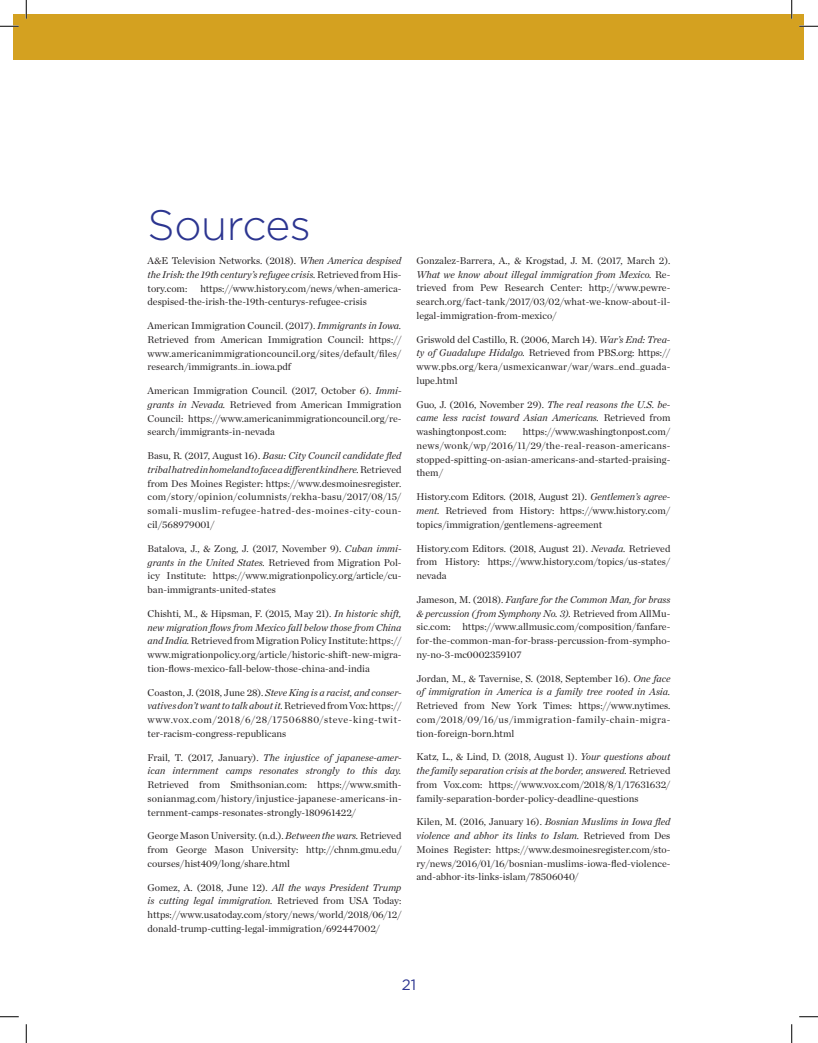
<style>
.page{position:relative;width:818px;height:1043px;background:#fff}
.page>*{position:absolute;margin:0;border:0;box-sizing:border-box;transform-origin:0 0}
.t1{font:300 42.5px "Gotham";letter-spacing:-.01em;color:#2c3590}
.t2{font:15px "Gotham";color:#2c3590}
.t3{font:10px/13.8px "Chronicle Deck";color:#231f20;text-align:justify}
.t4{font:italic 10px/13.8px "Chronicle Deck";color:#231f20;text-align:justify}
.s1{font-style:normal}
.s2{font-style:italic}
</style>
<div class="page">
<div style="left:14px;top:14px;width:12px;height:45px;background:#d4a120"></div>
<div style="left:26px;top:14px;width:778px;height:45px;background:#d4a120"></div>
<svg style="left:0;top:25px;width:19px;height:2px"></svg>
<svg style="left:799px;top:25px;width:19px;height:2px"></svg>
<svg style="left:0;top:1016px;width:19px;height:1px"></svg>
<svg style="left:799px;top:1016px;width:19px;height:1px"></svg>
<svg style="left:25px;top:0;width:2px;height:19px"></svg>
<svg style="left:25px;top:1024px;width:2px;height:18px"></svg>
<svg style="left:790px;top:0;width:2px;height:19px"></svg>
<svg style="left:791px;top:1024px;width:1px;height:18px"></svg>
<h1 class="t1" style="left:148px;top:198px;width:165px">Sources</h1>
<p class="t4" style="left:148px;top:253px;width:255px"><span class="s1">A&amp;E Television Networks. (2018).</span> When America despised the Irish: the 19th century’s refugee crisis. <span class="s1">Retrieved from His&shy;tory.com:</span></p>
<p class="t3" style="left:148px;top:281px;width:255px;text-indent:53px">https://www.history.com/news/when-america&shy;despised-the-irish-the-19th-centurys-refugee-crisis</p>
<p class="t3" style="left:148px;top:318px;width:255px">American Immigration Council. (2017). <span class="s2">Immigrants in Iowa.<br></span>Retrieved from American Immigration Council: https:// www.americanimmigrationcouncil.org/sites/default/files/ research/immigrants_in_iowa.pdf</p>
<p class="t3" style="left:148px;top:383px;width:255px">American Immigration Council. (2017, October 6). <span class="s2">Immi&shy;grants in Nevada.</span> Retrieved from American Immigration Council: https://www.americanimmigrationcouncil.org/re&shy;search/immigrants-in-nevada</p>
<p class="t3" style="left:148px;top:448px;width:255px">Basu, R. (2017, August 16). <span class="s2">Basu: City Council candidate fled tribal hatred in homeland to face a different kind here.</span> Retrieved from Des Moines Register: https://www.desmoinesregister. com/story/opinion/columnists/rekha-basu/2017/08/15/ somali-muslim-refugee-hatred-des-moines-city-coun&shy;cil/568979001/</p>
<p class="t3" style="left:148px;top:541px;width:255px">Batalova, J., &amp; Zong, J. (2017, November 9). <span class="s2">Cuban immi&shy;grants in the United States.</span> Retrieved from Migration Pol&shy;icy Institute: https://www.migrationpolicy.org/article/cu&shy;ban-immigrants-united-states</p>
<p class="t3" style="left:148px;top:606px;width:255px">Chishti, M., &amp; Hipsman, F. (2015, May 21). <span class="s2">In historic shift, new migration flows from Mexico fall below those from China and India.</span> Retrieved from Migration Policy Institute: https:// www.migrationpolicy.org/article/historic-shift-new-migra&shy;tion-flows-mexico-fall-below-those-china-and-india</p>
<p class="t3" style="left:148px;top:684px;width:255px">Coaston, J. (2018, June 28). <span class="s2">Steve King is a racist, and conser&shy;vatives don’t want to talk about it.</span> Retrieved from Vox: https:// www.vox.com/2018/6/28/17506880/steve-king-twit&shy;ter-racism-congress-republicans</p>
<p class="t4" style="left:148px;top:749px;width:255px"><span class="s1">Frail, T. (2017, January).</span> The injustice of japanese-amer&shy;ican internment camps resonates strongly to this day.</p>
<p class="t3" style="left:148px;top:777px;width:255px">Retrieved from Smithsonian.com: https://www.smith&shy;sonianmag.com/history/injustice-japanese-americans-in&shy;ternment-camps-resonates-strongly-180961422/</p>
<p class="t3" style="left:147px;top:828px;width:255px">George Mason University. (n.d.). <span class="s2">Between the wars.</span> Retrieved from George Mason University: http://chnm.gmu.edu/ courses/hist409/long/share.html</p>
<p class="t3" style="left:147px;top:879px;width:255px">Gomez, A. (2018, June 12). <span class="s2">All the ways President Trump is cutting legal immigration.</span> Retrieved from USA Today: https://www.usatoday.com/story/news/world/2018/06/12/ donald-trump-cutting-legal-immigration/692447002/</p>
<p class="t3" style="left:416px;top:253px;width:255px">Gonzalez-Barrera, A., &amp; Krogstad, J. M. (2017, March 2).<br><span class="s2">What we know about illegal immigration from Mexico.</span> Re&shy;trieved from Pew Research Center: http://www.pewre&shy;search.org/fact-tank/2017/03/02/what-we-know-about-il&shy;legal-immigration-from-mexico/</p>
<p class="t3" style="left:416px;top:332px;width:255px">Griswold del Castillo, R. (2006, March 14). <span class="s2">War’s End: Trea&shy;ty of Guadalupe Hidalgo.</span> Retrieved from PBS.org: https:// www.pbs.org/kera/usmexicanwar/war/wars_end_guada&shy;lupe.html</p>
<p class="t4" style="left:416px;top:396px;width:255px"><span class="s1">Guo, J. (2016, November 29).</span> The real reasons the U.S. be&shy;came less racist toward Asian Americans. <span class="s1">Retrieved from washingtonpost.com:</span></p>
<p class="t3" style="left:416px;top:424px;width:255px;text-indent:106px">https://www.washingtonpost.com/ news/wonk/wp/2016/11/29/the-real-reason-americans&shy;stopped-spitting-on-asian-americans-and-started-praising&shy;them/</p>
<p class="t3" style="left:416px;top:489px;width:255px">History.com Editors. (2018, August 21). <span class="s2">Gentlemen’s agree&shy;ment.</span> Retrieved from History: https://www.history.com/ topics/immigration/gentlemens-agreement</p>
<p class="t3" style="left:416px;top:540px;width:255px">History.com Editors. (2018, August 21). <span class="s2">Nevada.</span> Retrieved from History: https://www.history.com/topics/us-states/ nevada</p>
<p class="t3" style="left:416px;top:592px;width:255px">Jameson, M. (2018). <span class="s2">Fanfare for the Common Man, for brass &amp; percussion ( from Symphony No. 3).</span> Retrieved from AllMu&shy;sic.com: https://www.allmusic.com/composition/fanfare&shy;for-the-common-man-for-brass-percussion-from-sympho&shy;ny-no-3-mc0002359107</p>
<p class="t4" style="left:416px;top:670px;width:255px"><span class="s1">Jordan, M., &amp; Tavernise, S. (2018, September 16).</span> One face of immigration in America is a family tree rooted in Asia.</p>
<p class="t3" style="left:416px;top:698px;width:255px">Retrieved from New York Times: https://www.nytimes. com/2018/09/16/us/immigration-family-chain-migra&shy;tion-foreign-born.html</p>
<p class="t3" style="left:416px;top:749px;width:255px">Katz, L., &amp; Lind, D. (2018, August 1). <span class="s2">Your questions about the family separation crisis at the border, answered.</span> Retrieved from Vox.com: https://www.vox.com/2018/8/1/17631632/ family-separation-border-policy-deadline-questions</p>
<p class="t3" style="left:416px;top:814px;width:255px">Kilen, M. (2016, January 16). <span class="s2">Bosnian Muslims in Iowa fled violence and abhor its links to Islam.</span> Retrieved from Des Moines Register: https://www.desmoinesregister.com/sto&shy;ry/news/2016/01/16/bosnian-muslims-iowa-fled-violence&shy;and-abhor-its-links-islam/78506040/</p>
<h2 class="t2" style="left:402px;top:975px;width:16px">21</h2>
</div>
